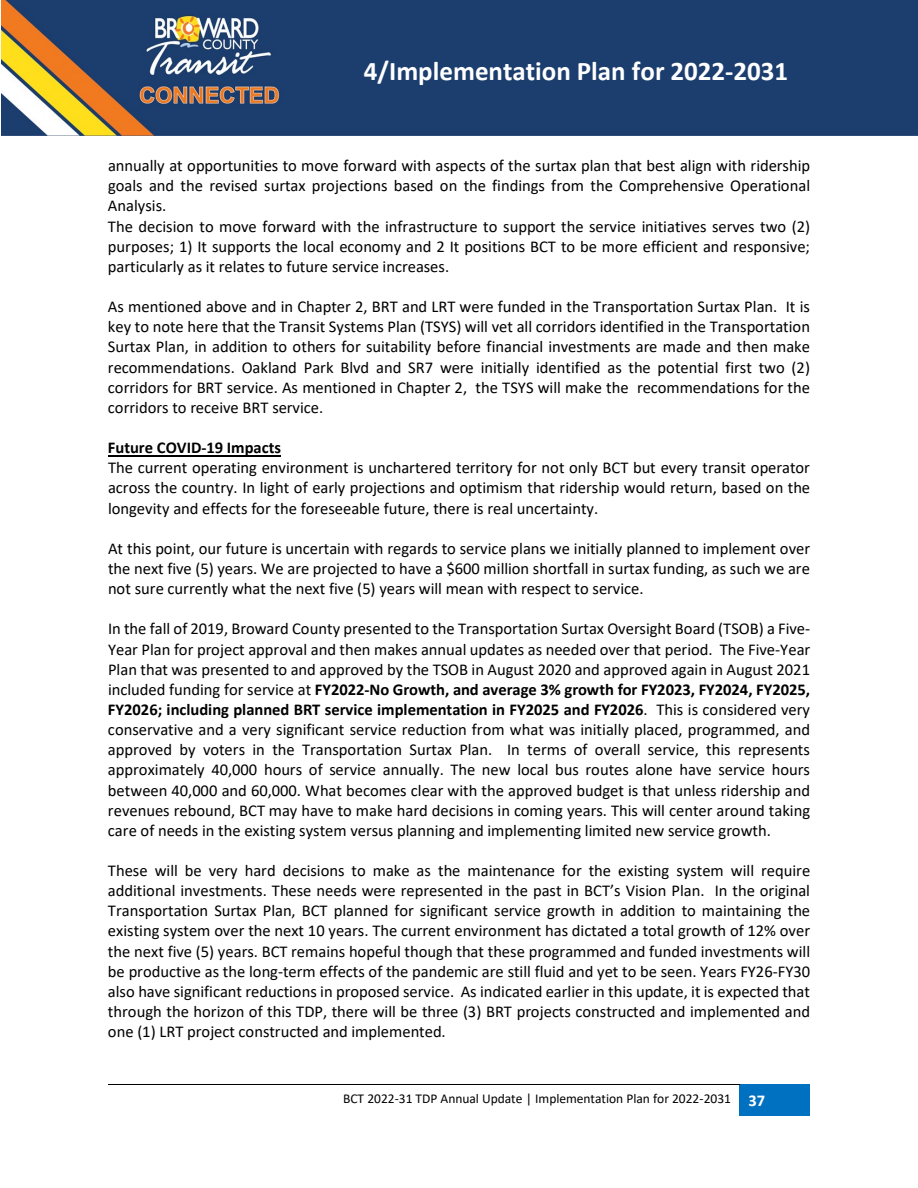
<style>
.page{position:relative;width:918px;height:1188px;background:#fff}
.page>*{position:absolute;margin:0;border:0;box-sizing:border-box;transform-origin:0 0}
.t1{font:700 27px "Calibri";color:#fff}
.t2{font:16.5px/20.1px "Calibri";color:#000;text-align:justify}
.t3{font:13.5px "Calibri";color:#000}
.s1{font-weight:700}
.s2{font-weight:700;font-size:16.5px;color:#fff}
</style>
<div class="page">
<img style="left:1px;top:0;width:917px;height:136px">
<div style="left:740px;top:1085px;width:70px;height:31px;background:#0070c0"></div>
<hr style="left:108px;top:1084px;width:632px;height:1px;background:#000">
<hr style="left:741px;top:1084px;width:69px;height:1px;background:#c0504d">
<hr style="left:108px;top:455px;width:173px;height:1px;background:#000">
<p class="t1" style="left:364px;top:52px;width:426px">4/Implementation Plan for 2022-2031</p>
<p class="t2" style="left:108px;top:155px;width:704px;text-align:left">annually at opportunities to move forward with aspects of the surtax plan that best align with ridership goals and the revised surtax projections based on the findings from the Comprehensive Operational Analysis.<br>The decision to move forward with the infrastructure to support the service initiatives serves two (2) purposes; 1) It supports the local economy and 2 It positions BCT to be more efficient and responsive; particularly as it relates to future service increases.</p>
<p class="t2" style="left:108px;top:296px;width:704px">As mentioned above and in Chapter 2, BRT and LRT were funded in the Transportation Surtax Plan. It is key to note here that the Transit Systems Plan (TSYS) will vet all corridors identified in the Transportation Surtax Plan, in addition to others for suitability before financial investments are made and then make recommendations. Oakland Park Blvd and SR7 were initially identified as the potential first two (2) corridors for BRT service. As mentioned in Chapter 2, the TSYS will make the recommendations for the corridors to receive BRT service.</p>
<p class="t2" style="left:108px;top:437px;width:704px;text-align:left"><span class="s1">Future COVID-19 Impacts<br></span>The current operating environment is unchartered territory for not only BCT but every transit operator across the country. In light of early projections and optimism that ridership would return, based on the longevity and effects for the foreseeable future, there is real uncertainty.</p>
<p class="t2" style="left:108px;top:538px;width:704px">At this point, our future is uncertain with regards to service plans we initially planned to implement over the next five (5) years. We are projected to have a $600 million shortfall in surtax funding, as such we are not sure currently what the next five (5) years will mean with respect to service.</p>
<p class="t2" style="left:108px;top:619px;width:704px">In the fall of 2019, Broward County presented to the Transportation Surtax Oversight Board (TSOB) a Five-Year Plan for project approval and then makes annual updates as needed over that period. The Five-Year Plan that was presented to and approved by the TSOB in August 2020 and approved again in August 2021 included funding for service at <span class="s1">FY2022-No Growth, and average 3% growth for FY2023, FY2024, FY2025, FY2026; including planned BRT service implementation in FY2025 and FY2026</span>. This is considered very conservative and a very significant service reduction from what was initially placed, programmed, and approved by voters in the Transportation Surtax Plan. In terms of overall service, this represents approximately 40,000 hours of service annually. The new local bus routes alone have service hours between 40,000 and 60,000. What becomes clear with the approved budget is that unless ridership and revenues rebound, BCT may have to make hard decisions in coming years. This will center around taking care of needs in the existing system versus planning and implementing limited new service growth.</p>
<p class="t2" style="left:108px;top:860px;width:704px">These will be very hard decisions to make as the maintenance for the existing system will require additional investments. These needs were represented in the past in BCT’s Vision Plan. In the original Transportation Surtax Plan, BCT planned for significant service growth in addition to maintaining the existing system over the next 10 years. The current environment has dictated a total growth of 12% over the next five (5) years. BCT remains hopeful though that these programmed and funded investments will be productive as the long-term effects of the pandemic are still fluid and yet to be seen. Years FY26-FY30 also have significant reductions in proposed service. As indicated earlier in this update, it is expected that through the horizon of this TDP, there will be three (3) BRT projects constructed and implemented and one (1) LRT project constructed and implemented.</p>
<p class="t3" style="left:343px;top:1089px;width:424px">BCT 2022-31 TDP Annual Update | Implementation Plan for 2022-2031 <span class="s2">37</span></p>
</div>
